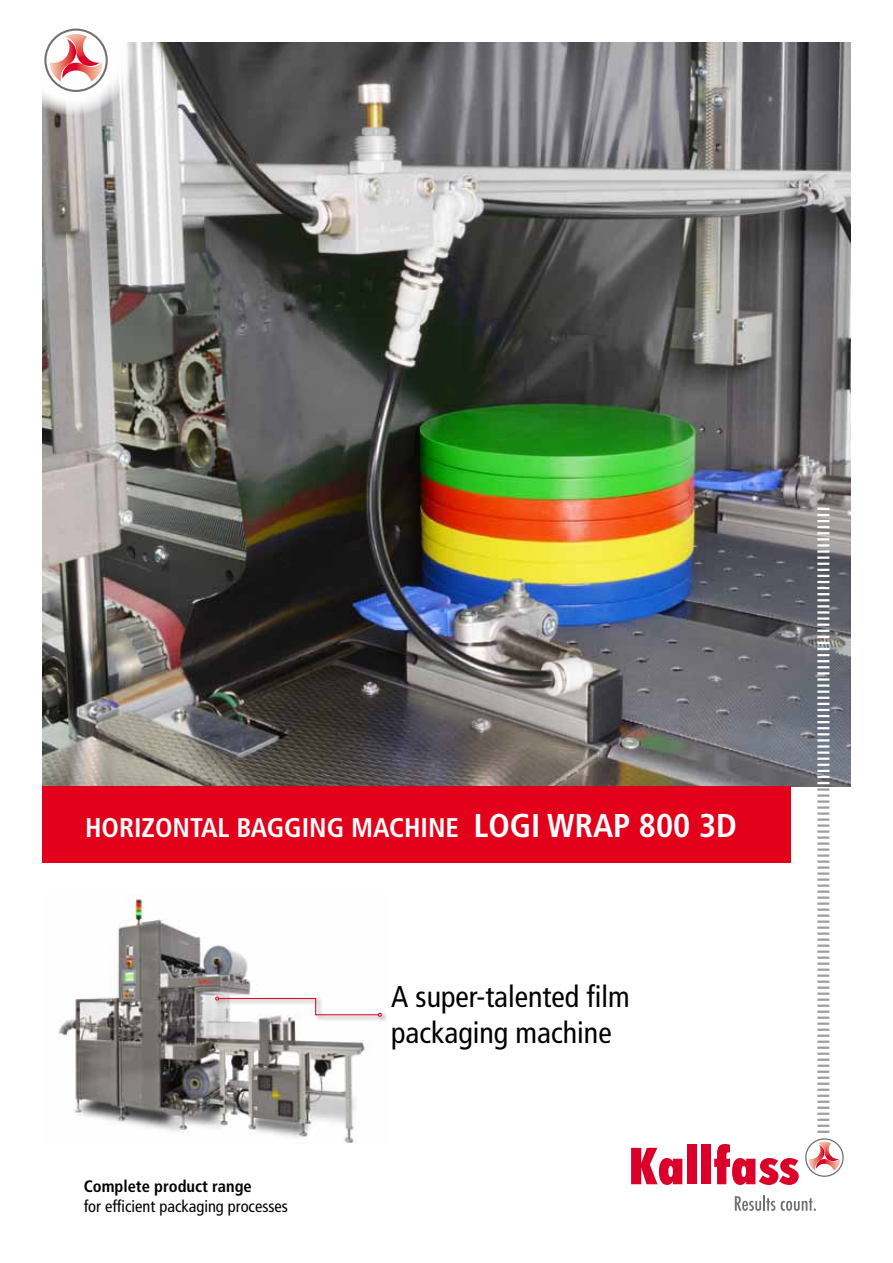
<style>
.page{position:relative;width:893px;height:1263px;background:#fff}
.page>*{position:absolute;margin:0;border:0;box-sizing:border-box;transform-origin:0 0}
.t1{font:condensed 30px/36px "Frutiger LT Std";color:#000}
.t2{font:700 condensed 27px "Frutiger LT Std";color:#fff}
.t3{font:condensed 16.5px "Frutiger LT Std";color:#000}
.t4{font:700 condensed 16.5px "Frutiger LT Std";color:#000}
.s1{font-size:33px}
</style>
<div class="page">
<img style="left:58px;top:893px;width:307px;height:250px">
<img style="left:43px;top:43px;width:807px;height:744px">
<svg style="left:42px;top:28px;width:93px;height:87px"></svg>
<div style="left:43px;top:787px;width:748px;height:76px;background:#e2001a"></div>
<svg style="left:631px;top:1148px;width:51px;height:37px"></svg>
<div style="left:688px;top:1144px;width:9px;height:40px;background:#da002a"></div>
<div style="left:701px;top:1144px;width:10px;height:40px;background:#da002a"></div>
<svg style="left:714px;top:1144px;width:85px;height:41px"></svg>
<svg style="left:805px;top:508px;width:39px;height:669px"></svg>
<svg style="left:735px;top:1195px;width:40px;height:16px"></svg>
<svg style="left:781px;top:1198px;width:35px;height:13px"></svg>
<div style="left:213px;top:994px;width:175px;height:28px;background:#000;opacity:.75"></div>
<svg style="left:215px;top:997px;width:167px;height:20px"></svg>
<p class="t2" style="left:85px;top:812px;width:653px">HORIZONTAL BAGGING MACHINE <span class="s1">LOGI WRAP 800 3D</span></p>
<p class="t4" style="left:84px;top:1177px;width:170px">Complete product range</p>
<p class="t3" style="left:84px;top:1197px;width:206px">for efficient packaging processes</p>
<p class="t1" style="left:391px;top:979px;width:240px">A super-talented film packaging machine</p>
</div>
